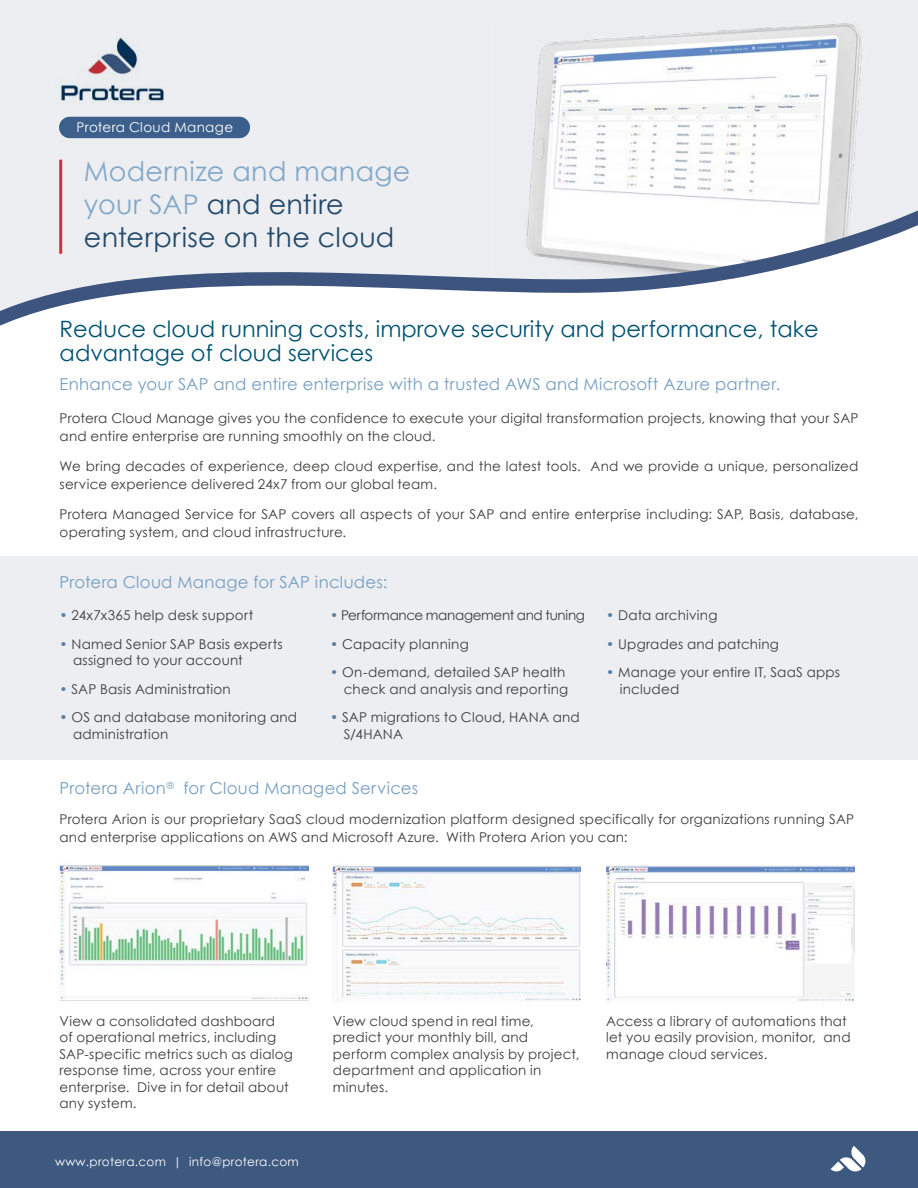
<style>
.page{position:relative;width:918px;height:1188px;background:#fff}
.page>*{position:absolute;margin:0;border:0;box-sizing:border-box;transform-origin:0 0}
.t1{font:27px/33px "Century Gothic";letter-spacing:.01em;color:#224869}
.t2{font:22.5px/24px "Century Gothic";color:#005273}
.t3{font:16.5px "Century Gothic";letter-spacing:.015em;color:#769ec2}
.t4{font:13.5px/16.5px "Century Gothic";letter-spacing:.015em;color:#3c3c3b}
.t5{font:13.5px "Century Gothic";letter-spacing:-.025em;color:#3c3c3b}
.t6{font:13.5px "Century Gothic";letter-spacing:.025em;color:#fff}
.t7{font:12px "Century Gothic";letter-spacing:.025em;color:#fff}
.s1{color:#84a8c8}
.s2{color:#5c7fa2}
</style>
<div class="page">
<div style="left:0;top:0;width:918px;height:196px;background:#eceef2"></div>
<div style="left:59px;top:117px;width:191px;height:21px;background:#3c608b;border-radius:11px"></div>
<img style="left:56px;top:33px;width:113px;height:75px">
<hr style="left:59px;top:160px;width:3px;height:94px;background:#d13139">
<div style="left:0;top:1131px;width:918px;height:57px;background:#3d5980"></div>
<div style="left:0;top:556px;width:918px;height:203px;background:#eceef2"></div>
<svg style="left:831px;top:1146px;width:35px;height:26px"></svg>
<img style="left:494px;top:19px;width:394px;height:177px">
<svg style="left:0;top:196px;width:918px;height:130px"></svg>
<img style="left:333px;top:865px;width:248px;height:136px">
<img style="left:60px;top:865px;width:249px;height:136px">
<img style="left:606px;top:865px;width:248px;height:137px">
<p class="t6" style="left:77px;top:119px;width:158px">Protera Cloud Manage</p>
<h1 class="t1" style="left:84px;top:154px;width:328px"><span class="s1">Modernize and manage your SAP</span> and entire enterprise on the cloud</h1>
<h2 class="t2" style="left:60px;top:316px;width:761px">Reduce cloud running costs, improve security and performance, take advantage of cloud services</h2>
<p class="t3" style="left:60px;top:374px;width:722px">Enhance your SAP and entire enterprise with a trusted AWS and Microsoft Azure partner.</p>
<p class="t4" style="left:60px;top:409px;width:800px;line-height:18px">Protera Cloud Manage gives you the confidence to execute your digital transformation projects, knowing that your SAP and entire enterprise are running smoothly on the cloud.</p>
<p class="t4" style="left:60px;top:457px;width:800px;line-height:18px">We bring decades of experience, deep cloud expertise, and the latest tools. And we provide a unique, personalized service experience delivered 24x7 from our global team.</p>
<p class="t4" style="left:60px;top:505px;width:800px;line-height:18px">Protera Managed Service for SAP covers all aspects of your SAP and entire enterprise including: SAP, Basis, database, operating system, and cloud infrastructure.</p>
<p class="t3" style="left:60px;top:572px;width:329px">Protera Cloud Manage for SAP includes:</p>
<p class="t4" style="left:60px;top:607px;width:195px"><span class="s2">•</span> 24x7x365 help desk support</p>
<p class="t4" style="left:73px;top:636px;width:211px;text-indent:-14px"><span class="s2">•</span> Named Senior SAP Basis experts assigned to your account</p>
<p class="t4" style="left:60px;top:681px;width:173px"><span class="s2">•</span> SAP Basis Administration</p>
<p class="t4" style="left:73px;top:709px;width:226px;text-indent:-14px"><span class="s2">•</span> OS and database monitoring and administration</p>
<p class="t5" style="left:330px;top:607px;width:256px"><span class="s2">•</span> Performance management and tuning</p>
<p class="t4" style="left:330px;top:636px;width:140px"><span class="s2">•</span> Capacity planning</p>
<p class="t4" style="left:330px;top:664px;width:239px;text-align:right"><span class="s2">•</span> On-demand, detailed SAP health check and analysis and reporting</p>
<p class="t4" style="left:344px;top:709px;width:238px;text-indent:-14px"><span class="s2">•</span> SAP migrations to Cloud, HANA and<br>S/4HANA</p>
<p class="t3" style="left:60px;top:778px;width:360px">Protera Arion<sup>®</sup> for Cloud Managed Services</p>
<p class="t4" style="left:606px;top:607px;width:113px"><span class="s2">•</span> Data archiving</p>
<p class="t4" style="left:606px;top:636px;width:174px"><span class="s2">•</span> Upgrades and patching</p>
<p class="t4" style="left:620px;top:664px;width:222px;text-indent:-14px"><span class="s2">•</span> Manage your entire IT, SaaS apps included</p>
<p class="t4" style="left:60px;top:810px;width:796px;line-height:18px">Protera Arion is our proprietary SaaS cloud modernization platform designed specifically for organizations running SAP and enterprise applications on AWS and Microsoft Azure. With Protera Arion you can:</p>
<p class="t4" style="left:60px;top:1013px;width:235px">View a consolidated dashboard<br>of operational metrics, including<br>SAP-specific metrics such as dialog response time, across your entire enterprise. Dive in for detail about any system.</p>
<p class="t4" style="left:333px;top:1013px;width:248px">View cloud spend in real time, predict your monthly bill, and perform complex analysis by project, department and application in minutes.</p>
<p class="t4" style="left:606px;top:1013px;width:246px">Access a library of automations that let you easily provision, monitor, and manage cloud services.</p>
<p class="t7" style="left:55px;top:1154px;width:245px">www.protera.com | info@protera.com</p>
</div>
